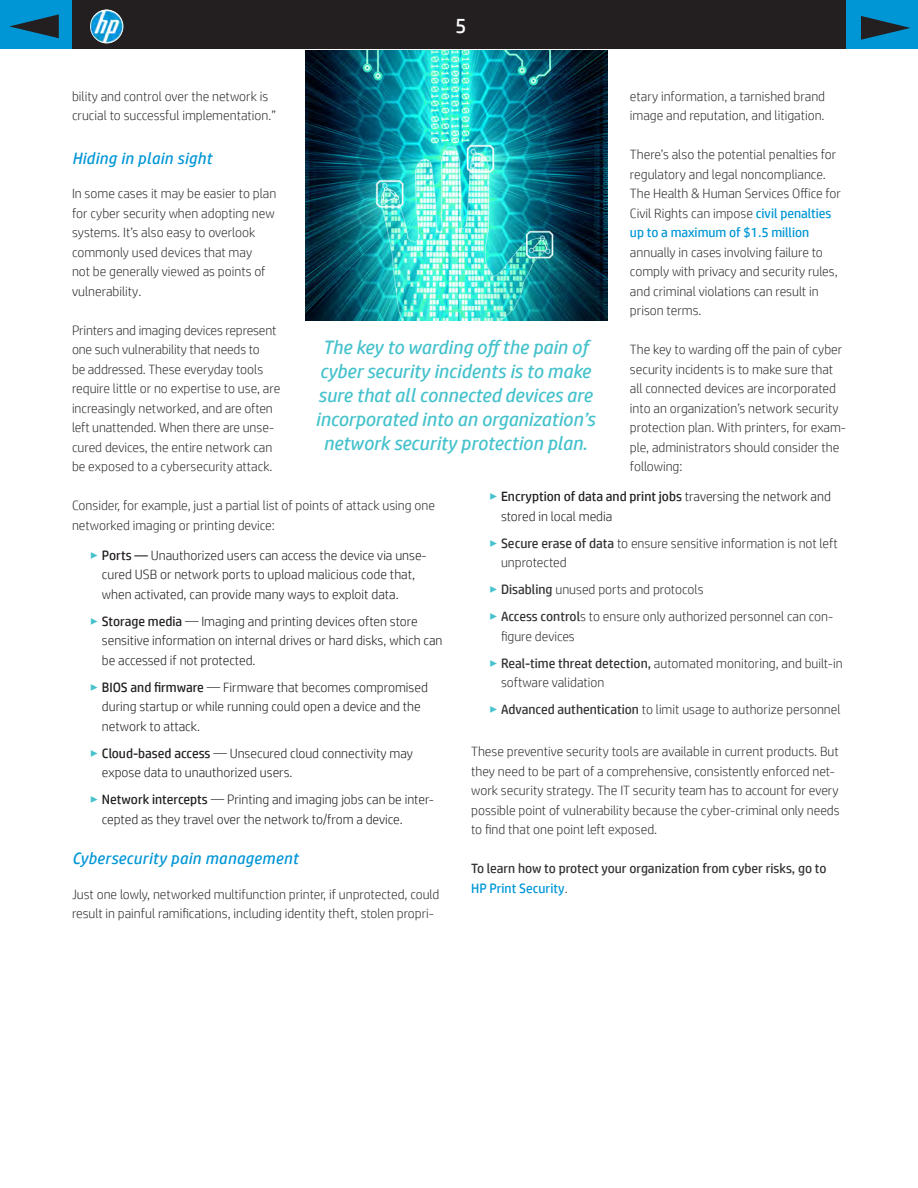
<style>
.page{position:relative;width:918px;height:1188px;background:#fff}
.page>*{position:absolute;margin:0;border:0;box-sizing:border-box;transform-origin:0 0}
.t1{font:21px "HP Simplified";color:#fff}
.pq{font:italic 19.5px/24px "HP Simplified";color:#45c2cc;text-align:center}
.sub{font:italic 16.5px "HP Simplified";letter-spacing:.02em;color:#0096d6}
.text{font:300 13.5px/19.5px "HP Simplified";color:#323232}
.text_indent{font:300 13.5px/19.5px "HP Simplified";color:#231f20}
.text_indent-2{font:300 13.5px/19.5px "HP Simplified";color:#323232}
.text-2{font:13.5px/19.5px "HP Simplified";color:#323232}
.s1{font-weight:400;color:#0096d6}
.s2{color:#45c2cc}
.s3{font-weight:400}
.s4{color:#0096d6}
.s5{font-weight:300}
</style>
<div class="page">
<div style="left:0;top:0;width:846px;height:50px;background:#231f20"></div>
<div style="left:846px;top:0;width:72px;height:50px;background:#0096d6"></div>
<div style="left:0;top:0;width:72px;height:50px;background:#0096d6"></div>
<img style="left:90px;top:9px;width:33px;height:35px;border-radius:17px">
<img style="left:305px;top:50px;width:303px;height:270px">
<h1 class="t1" style="left:455px;top:12px;width:13px">5</h1>
<p class="text" style="left:630px;top:86px;width:197px">etary information, a tarnished brand image and reputation, and litigation.</p>
<p class="text" style="left:630px;top:145px;width:213px">There’s also the potential penalties for regulatory and legal noncompliance.<br>The Health &amp; Human Services Office for Civil Rights can impose <span class="s1">civil penalties up to a maximum of $1.5 million </span>annually in cases involving failure to comply with privacy and security rules, and criminal violations can result in prison terms.</p>
<p class="text" style="left:630px;top:340px;width:218px">The key to warding off the pain of cyber security incidents is to make sure that all connected devices are incorporated into an organization’s network security protection plan. With printers, for exam&shy;ple, administrators should consider the following:</p>
<p class="text_indent" style="left:501px;top:487px;width:331px;text-indent:-12px"><span class="s2">✓</span> <span class="s3">Encryption of data and print jobs</span> traversing the network and stored in local media</p>
<p class="text_indent-2" style="left:501px;top:533px;width:338px;text-indent:-12px"><span class="s2">✓</span> <span class="s3">Secure erase of data</span> to ensure sensitive information is not left unprotected</p>
<p class="text_indent-2" style="left:489px;top:580px;width:216px"><span class="s2">✓</span> <span class="s3">Disabling</span> unused ports and protocols</p>
<p class="text_indent-2" style="left:501px;top:607px;width:334px;text-indent:-12px"><span class="s2">✓</span> <span class="s3">Access control</span>s to ensure only authorized personnel can con&shy;figure devices</p>
<p class="text_indent-2" style="left:501px;top:653px;width:343px;text-indent:-12px"><span class="s2">✓</span> <span class="s3">Real-time threat detection,</span> automated monitoring, and built-in software validation</p>
<p class="text_indent-2" style="left:489px;top:700px;width:353px"><span class="s2">✓</span> <span class="s3">Advanced authentication</span> to limit usage to authorize personnel</p>
<p class="text" style="left:471px;top:742px;width:370px">These preventive security tools are available in current products. But they need to be part of a comprehensive, consistently enforced net&shy;work security strategy. The IT security team has to account for every possible point of vulnerability because the cyber-criminal only needs to find that one point left exposed.</p>
<p class="text-2" style="left:471px;top:859px;width:357px">To learn how to protect your organization from cyber risks, go to<br><span class="s4">HP Print Security</span><span class="s5">.</span></p>
<p class="text" style="left:72px;top:86px;width:206px">bility and control over the network is crucial to successful implementation.”</p>
<p class="sub" style="left:72px;top:147px;width:142px">Hiding in plain sight</p>
<p class="text" style="left:72px;top:184px;width:206px">In some cases it may be easier to plan for cyber security when adopting new systems. It’s also easy to overlook commonly used devices that may<br>not be generally viewed as points of vulnerability.</p>
<p class="text" style="left:72px;top:320px;width:210px">Printers and imaging devices represent one such vulnerability that needs to<br>be addressed. These everyday tools require little or no expertise to use, are increasingly networked, and are often left unattended. When there are unse&shy;cured devices, the entire network can be exposed to a cybersecurity attack.</p>
<p class="text" style="left:72px;top:496px;width:365px">Consider, for example, just a partial list of points of attack using one networked imaging or printing device:</p>
<p class="text_indent" style="left:102px;top:545px;width:326px;text-indent:-12px"><span class="s2">✓</span> <span class="s3">Ports —</span> Unauthorized users can access the device via unse&shy;cured USB or network ports to upload malicious code that, when activated, can provide many ways to exploit data.</p>
<p class="text_indent" style="left:102px;top:611px;width:342px;text-indent:-12px"><span class="s2">✓</span> <span class="s3">Storage media</span> — Imaging and printing devices often store sensitive information on internal drives or hard disks, which can be accessed if not protected.</p>
<p class="text_indent" style="left:102px;top:677px;width:328px;text-indent:-12px"><span class="s2">✓</span> <span class="s3">BIOS and firmware</span> — Firmware that becomes compromised during startup or while running could open a device and the network to attack.</p>
<p class="text_indent" style="left:102px;top:743px;width:313px;text-indent:-12px"><span class="s2">✓</span> <span class="s3">Cloud-based access</span> — Unsecured cloud connectivity may expose data to unauthorized users.</p>
<p class="text_indent" style="left:102px;top:790px;width:334px;text-indent:-12px"><span class="s2">✓</span> <span class="s3">Network intercepts</span> — Printing and imaging jobs can be inter&shy;cepted as they travel over the network to/from a device.</p>
<p class="sub" style="left:72px;top:848px;width:228px">Cybersecurity pain management</p>
<p class="text" style="left:72px;top:884px;width:369px">Just one lowly, networked multifunction printer, if unprotected, could result in painful ramifications, including identity theft, stolen propri-</p>
<p class="pq" style="left:316px;top:335px;width:281px">The key to warding off the pain of cyber security incidents is to make sure that all connected devices are incorporated into an organization’s network security protection plan.</p>
</div>
